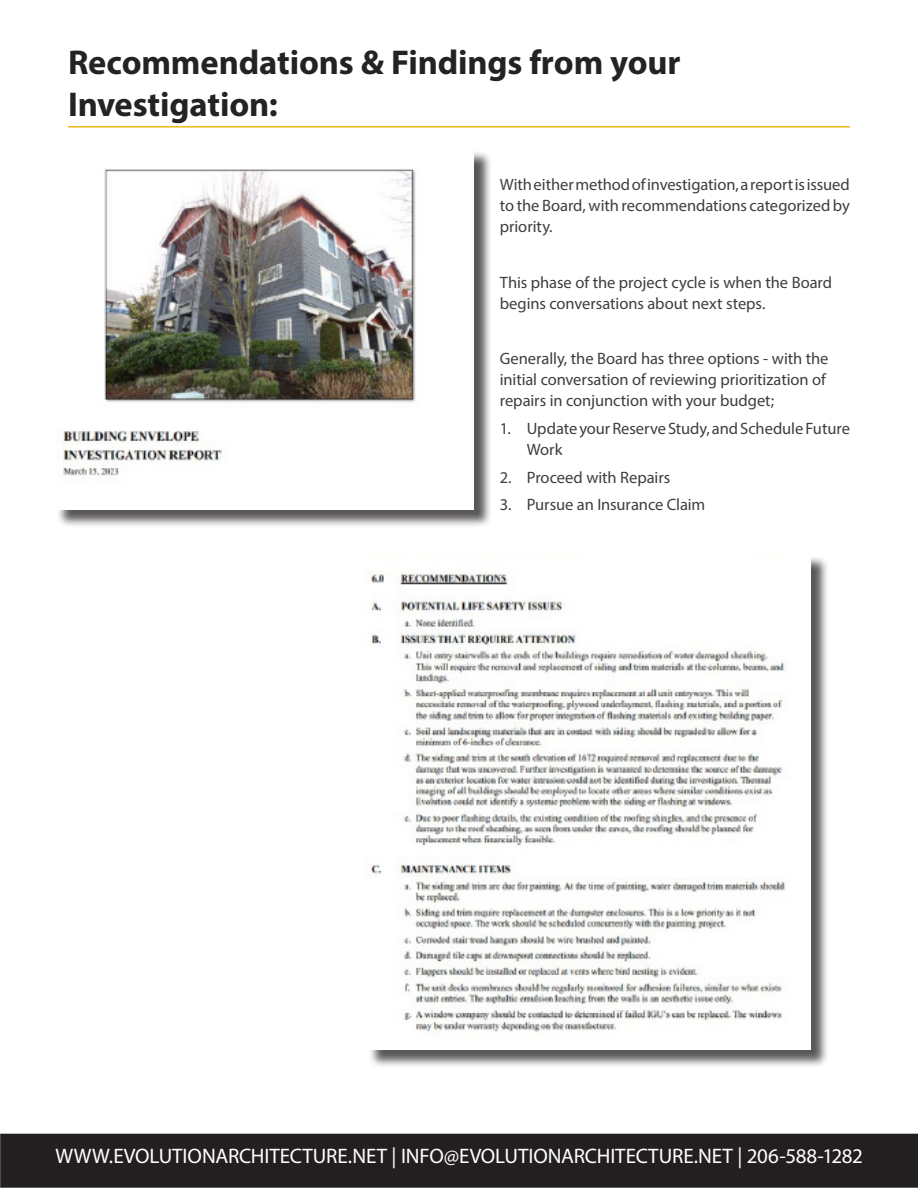
<style>
.page{position:relative;width:918px;height:1188px;background:#fff}
.page>*{position:absolute;margin:0;border:0;box-sizing:border-box;transform-origin:0 0}
.body_text_-_left{font:700 34.5px "Myriad Pro";letter-spacing:-.005em;color:#232323}
.body_text_-_left-2{font:21px "Myriad Pro";letter-spacing:-.005em;color:#fff}
.body_text_-_left-3{font:16.5px/21px "Myriad Pro";letter-spacing:-.005em;color:#3e3e3f}
</style>
<div class="page">
<div style="left:1px;top:1134px;width:917px;height:53px;background:#231f20"></div>
<div style="left:0;top:1134px;width:918px;height:54px;border:2px solid #231f20"></div>
<hr style="left:68px;top:126px;width:782px;height:2px;background:#edb81b">
<div style="left:57px;top:150px;width:436px;height:378px;background:#231f20;opacity:.75"></div>
<img style="left:57px;top:150px;width:417px;height:359px">
<div style="left:368px;top:555px;width:461px;height:514px;background:#231f20;opacity:.75"></div>
<img style="left:368px;top:555px;width:442px;height:495px">
<p class="body_text_-_left" style="left:68px;top:40px;width:614px">Recommendations &amp; Findings from your</p>
<p class="body_text_-_left" style="left:68px;top:82px;width:211px">Investigation:</p>
<p class="body_text_-_left-3" style="left:500px;top:174px;width:352px;text-align:justify">With either method of investigation, a report is issued to the Board, with recommendations categorized by priority.</p>
<p class="body_text_-_left-3" style="left:500px;top:271px;width:334px">This phase of the project cycle is when the Board begins conversations about next steps.</p>
<p class="body_text_-_left-3" style="left:500px;top:348px;width:330px">Generally, the Board has three options - with the initial conversation of reviewing prioritization of repairs in conjunction with your budget;</p>
<p class="body_text_-_left-3" style="left:527px;top:418px;width:325px;text-indent:-27px">1. Update your Reserve Study, and Schedule Future<br>Work</p>
<p class="body_text_-_left-3" style="left:500px;top:466px;width:172px">2. Proceed with Repairs</p>
<p class="body_text_-_left-3" style="left:500px;top:494px;width:207px">3. Pursue an Insurance Claim</p>
<p class="body_text_-_left-2" style="left:56px;top:1143px;width:809px">WWW.EVOLUTIONARCHITECTURE.NET | INFO@EVOLUTIONARCHITECTURE.NET | 206-588-1282</p>
</div>
